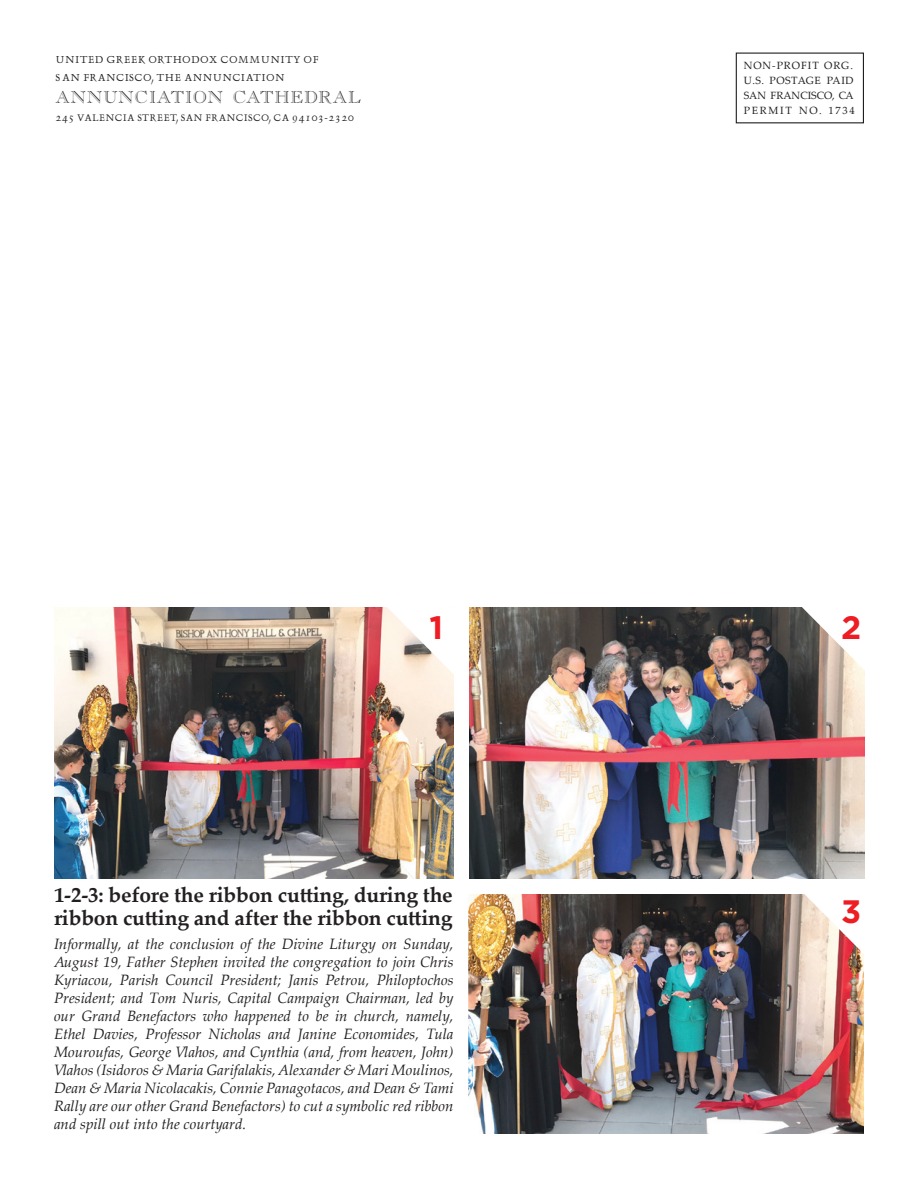
<style>
.page{position:relative;width:918px;height:1188px;background:#fff}
.page>*{position:absolute;margin:0;border:0;box-sizing:border-box;transform-origin:0 0}
.t1{font:700 32.4px "Gotham";color:#ee1d23}
.t2{font:700 21px/22.5px "Palatino Linotype";letter-spacing:-.01em;color:#231f20}
.t3{font:17.1px "Caslon Open Face";letter-spacing:.055em;color:#231f20}
.t4{font:italic 15px/18px "Palatino Linotype";color:#231f20;text-align:justify}
.t5{font:14.25px/18px "OPTI Delphin One";letter-spacing:.05em;color:#231f20}
.t6{font:13.5px "OPTI Delphin One";letter-spacing:.04em;color:#231f20}
.t7{font:10.5px/15px "Palatino Linotype";letter-spacing:.05em;color:#231f20}
</style>
<div class="page">
<img style="left:54px;top:608px;width:400px;height:270px">
<img style="left:469px;top:608px;width:396px;height:270px">
<img style="left:468px;top:894px;width:396px;height:240px">
<svg style="left:386px;top:607px;width:68px;height:69px"></svg>
<svg style="left:801px;top:607px;width:64px;height:69px"></svg>
<svg style="left:801px;top:894px;width:63px;height:66px"></svg>
<div style="left:736px;top:53px;width:128px;height:70px;border:1px solid #231f20"></div>
<p class="t5" style="left:56px;top:50px;width:264px">UNITED GREEK ORTHODOX COMMUNITY OF<br>SAN FRANCISCO, THE ANNUNCIATION</p>
<p class="t3" style="left:56px;top:87px;width:307px">ANNUNCIATION CATHEDRAL</p>
<p class="t6" style="left:56px;top:111px;width:300px">245 VALENCIA STREET, SAN FRANCISCO, CA 94103-2320</p>
<p class="t7" style="left:744px;top:57px;width:113px">NON-PROFIT ORG.<br>U.S. POSTAGE PAID<br>SAN FRANCISCO, CA<br>PERMIT NO. 1734</p>
<h1 class="t1" style="left:430px;top:606px;width:15px">1</h1>
<h1 class="t1" style="left:841px;top:606px;width:22px">2</h1>
<h2 class="t2" style="left:54px;top:883px;width:400px">1-2-3: before the ribbon cutting, during the ribbon cutting and after the ribbon cutting</h2>
<p class="t4" style="left:54px;top:934px;width:401px">Informally, at the conclusion of the Divine Liturgy on Sunday, August 19, Father Stephen invited the congregation to join Chris Kyriacou, Parish Council President; Janis Petrou, Philoptochos President; and Tom Nuris, Capital Campaign Chairman, led by our Grand Benefactors who happened to be in church, namely, Ethel Davies, Professor Nicholas and Janine Economides, Tula Mouroufas, George Vlahos, and Cynthia (and, from heaven, John)<br>Vlahos (Isidoros &amp; Maria Garifalakis, Alexander &amp; Mari Moulinos, Dean &amp; Maria Nicolacakis, Connie Panagotacos, and Dean &amp; Tami Rally are our other Grand Benefactors) to cut a symbolic red ribbon and spill out into the courtyard.</p>
<h1 class="t1" style="left:841px;top:890px;width:22px">3</h1>
</div>
